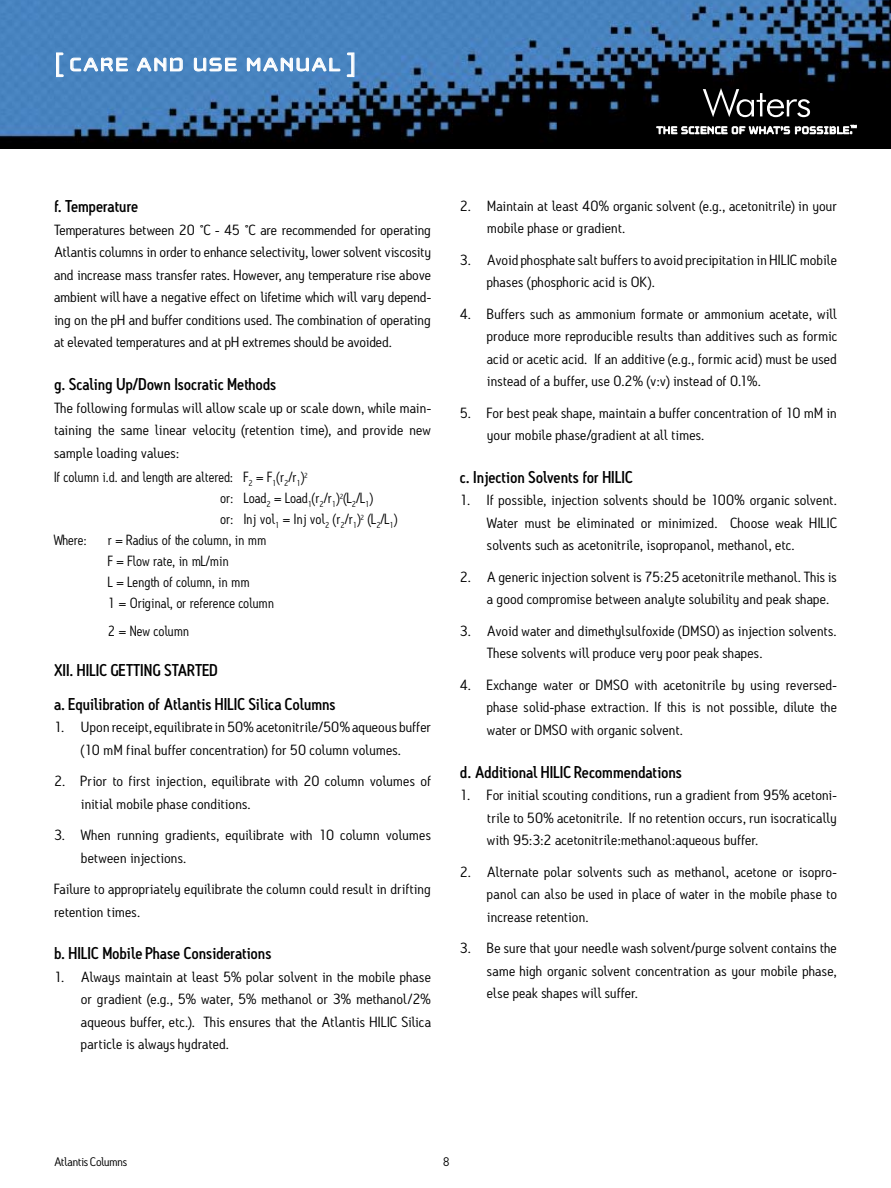
<style>
.page{position:relative;width:891px;height:1188px;background:#fff}
.page>*{position:absolute;margin:0;border:0;box-sizing:border-box;transform-origin:0 0}
.t1{font:27px "Cholla Unicase";letter-spacing:.04em;color:#fff;scale:1.1 1}
.t2{font:500 16.5px "Antitled OT";color:#000}
.t3{font:16.5px "Antitled OT Medium Caps";letter-spacing:.015em;color:#000}
.t4{font:14.25px/22.5px "Antitled OT";letter-spacing:.005em;color:#000;text-align:justify;scale:1.1 1}
.t5{font:14.25px/21px "Antitled OT";letter-spacing:.005em;color:#000}
.t6{font:12px "Antitled OT";letter-spacing:-.025em;color:#000;scale:1.1 1}
.t7{font:12px "Antitled OT";letter-spacing:-.025em;color:#000}
</style>
<div class="page">
<img style="left:0;top:0;width:891px;height:148px">
<svg style="left:56px;top:53px;width:7px;height:24px"></svg>
<svg style="left:70px;top:58px;width:58px;height:13px"></svg>
<svg style="left:137px;top:57px;width:46px;height:14px"></svg>
<svg style="left:194px;top:58px;width:43px;height:13px"></svg>
<svg style="left:247px;top:58px;width:93px;height:13px"></svg>
<svg style="left:347px;top:53px;width:7px;height:24px"></svg>
<svg style="left:703px;top:88px;width:107px;height:29px;background:#3a3a3a"></svg>
<svg style="left:657px;top:125px;width:199px;height:9px"></svg>
<h1 class="t1" style="left:54px;top:51px;width:276px">[ Care and Use Manual ]</h1>
<p class="t2" style="left:54px;top:196px;width:86px">f. Temperature</p>
<p class="t4" style="left:54px;top:218px;width:344px">Temperatures between 20 ˚C - 45 ˚C are recommended for operating Atlantis columns in order to enhance selectivity, lower solvent viscosity and increase mass transfer rates. However, any temperature rise above ambient will have a negative effect on lifetime which will vary depend&shy;ing on the pH and buffer conditions used. The combination of operating at elevated temperatures and at pH extremes should be avoided.</p>
<p class="t2" style="left:54px;top:374px;width:224px">g. Scaling Up/Down Isocratic Methods</p>
<p class="t4" style="left:54px;top:396px;width:344px">The following formulas will allow scale up or scale down, while main&shy;taining the same linear velocity (retention time), and provide new sample loading values:</p>
<p class="t5" style="left:54px;top:466px;width:255px">If column i.d. and length are altered: F<sub>2</sub> = F<sub>1</sub>(r<sub>2</sub>/r<sub>1</sub>)<sup>2</sup></p>
<p class="t5" style="left:220px;top:487px;width:154px">or: Load<sub>2</sub> = Load<sub>1</sub>(r<sub>2</sub>/r<sub>1</sub>)<sup>2</sup>(L<sub>2</sub>/L<sub>1</sub>)</p>
<p class="t5" style="left:220px;top:508px;width:179px">or: Inj vol<sub>1</sub> = Inj vol<sub>2</sub> (r<sub>2</sub>/r<sub>1</sub>)<sup>2</sup> (L<sub>2</sub>/L<sub>1</sub>)</p>
<p class="t5" style="left:54px;top:529px;width:34px">Where:</p>
<p class="t5" style="left:108px;top:529px;width:168px">r = Radius of the column, in mm<br>F = Flow rate, in mL/min<br>L = Length of column, in mm<br>1 = Original, or reference column</p>
<p class="t5" style="left:108px;top:620px;width:83px">2 = New column</p>
<p class="t3" style="left:54px;top:660px;width:165px">XII. HILIC GETTING STARTED</p>
<p class="t2" style="left:54px;top:694px;width:283px">a. Equilibration of Atlantis HILIC Silica Columns</p>
<p class="t4" style="left:54px;top:716px;width:344px;text-align:center">1. Upon receipt, equilibrate in 50% acetonitrile/50% aqueous buffer (10 mM final buffer concentration) for 50 column volumes.</p>
<p class="t4" style="left:81px;top:770px;width:320px;text-indent:-27px">2. Prior to first injection, equilibrate with 20 column volumes of initial mobile phase conditions.</p>
<p class="t4" style="left:81px;top:824px;width:320px;text-indent:-27px">3. When running gradients, equilibrate with 10 column volumes between injections.</p>
<p class="t4" style="left:54px;top:878px;width:344px">Failure to appropriately equilibrate the column could result in drifting retention times.</p>
<p class="t2" style="left:54px;top:943px;width:219px">b. HILIC Mobile Phase Considerations</p>
<p class="t4" style="left:81px;top:965px;width:320px;text-indent:-27px">1. Always maintain at least 5% polar solvent in the mobile phase or gradient (e.g., 5% water, 5% methanol or 3% methanol/2% aqueous buffer, etc.). This ensures that the Atlantis HILIC Silica particle is always hydrated.</p>
<p class="t4" style="left:487px;top:194px;width:320px;text-indent:-27px">2. Maintain at least 40% organic solvent (e.g., acetonitrile) in your mobile phase or gradient.</p>
<p class="t4" style="left:487px;top:248px;width:320px;text-indent:-27px">3. Avoid phosphate salt buffers to avoid precipitation in HILIC mobile phases (phosphoric acid is OK).</p>
<p class="t4" style="left:487px;top:302px;width:320px;text-indent:-27px">4. Buffers such as ammonium formate or ammonium acetate, will produce more reproducible results than additives such as formic acid or acetic acid. If an additive (e.g., formic acid) must be used instead of a buffer, use 0.2% (v:v) instead of 0.1%.</p>
<p class="t4" style="left:487px;top:401px;width:320px;text-indent:-27px">5. For best peak shape, maintain a buffer concentration of 10 mM in your mobile phase/gradient at all times.</p>
<p class="t2" style="left:460px;top:467px;width:174px">c. Injection Solvents for HILIC</p>
<p class="t4" style="left:487px;top:489px;width:320px;text-indent:-27px">1. If possible, injection solvents should be 100% organic solvent.<br>Water must be eliminated or minimized. Choose weak HILIC solvents such as acetonitrile, isopropanol, methanol, etc.</p>
<p class="t4" style="left:487px;top:565px;width:320px;text-indent:-27px">2. A generic injection solvent is 75:25 acetonitrile methanol. This is a good compromise between analyte solubility and peak shape.</p>
<p class="t4" style="left:487px;top:619px;width:320px;text-indent:-27px">3. Avoid water and dimethylsulfoxide (DMSO) as injection solvents.<br>These solvents will produce very poor peak shapes.</p>
<p class="t4" style="left:487px;top:673px;width:320px;text-indent:-27px">4. Exchange water or DMSO with acetonitrile by using reversed&shy;phase solid-phase extraction. If this is not possible, dilute the water or DMSO with organic solvent.</p>
<p class="t2" style="left:460px;top:762px;width:223px">d. Additional HILIC Recommendations</p>
<p class="t4" style="left:487px;top:784px;width:320px;text-indent:-27px">1. For initial scouting conditions, run a gradient from 95% acetoni&shy;trile to 50% acetonitrile. If no retention occurs, run isocratically with 95:3:2 acetonitrile:methanol:aqueous buffer.</p>
<p class="t4" style="left:487px;top:860px;width:320px;text-indent:-27px">2. Alternate polar solvents such as methanol, acetone or isopro&shy;panol can also be used in place of water in the mobile phase to increase retention.</p>
<p class="t4" style="left:487px;top:937px;width:320px;text-indent:-27px">3. Be sure that your needle wash solvent/purge solvent contains the same high organic solvent concentration as your mobile phase, else peak shapes will suffer.</p>
<p class="t6" style="left:54px;top:1154px;width:68px">Atlantis Columns</p>
<p class="t7" style="left:443px;top:1154px;width:8px">8</p>
</div>
